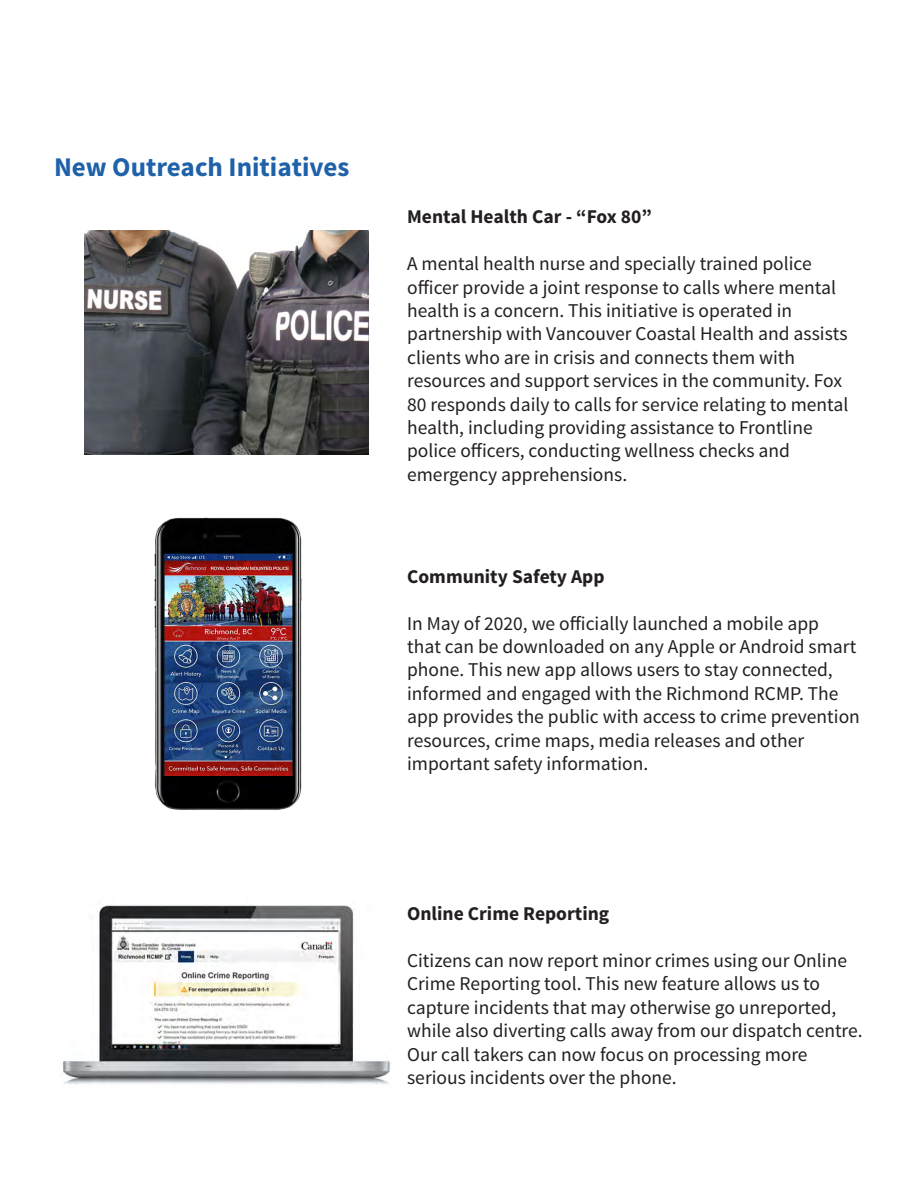
<style>
.page{position:relative;width:918px;height:1188px;background:#fff}
.page>*{position:absolute;margin:0;border:0;box-sizing:border-box;transform-origin:0 0}
.t1{font:700 27px "Source Sans Pro";color:#1f62a9}
.t2{font:19.5px/23.4px "Source Sans Pro";color:#231f20}
.t3{font:700 19.5px "Source Sans Pro";color:#231f20}
</style>
<div class="page">
<hr style="left:0;top:222px;width:1px;height:266px;background:#e6e9e8">
<hr style="left:0;top:864px;width:1px;height:284px;background:#e6e9e8">
<hr style="left:0;top:541px;width:1px;height:270px;background:#e6e9e8">
<img style="left:154px;top:517px;width:148px;height:293px">
<img style="left:62px;top:905px;width:328px;height:179px">
<img style="left:84px;top:231px;width:285px;height:224px">
<p class="t1" style="left:54px;top:150px;width:297px">New Outreach Initiatives</p>
<p class="t3" style="left:407px;top:204px;width:246px">Mental Health Car - “Fox 80”</p>
<p class="t2" style="left:407px;top:252px;width:443px">A mental health nurse and specially trained police officer provide a joint response to calls where mental health is a concern. This initiative is operated in partnership with Vancouver Coastal Health and assists clients who are in crisis and connects them with resources and support services in the community. Fox 80 responds daily to calls for service relating to mental health, including providing assistance to Frontline police officers, conducting wellness checks and emergency apprehensions.</p>
<p class="t3" style="left:407px;top:564px;width:199px">Community Safety App</p>
<p class="t2" style="left:407px;top:612px;width:454px">In May of 2020, we officially launched a mobile app<br>that can be downloaded on any Apple or Android smart phone. This new app allows users to stay connected, informed and engaged with the Richmond RCMP. The app provides the public with access to crime prevention resources, crime maps, media releases and other important safety information.</p>
<p class="t3" style="left:407px;top:901px;width:204px">Online Crime Reporting</p>
<p class="t2" style="left:407px;top:949px;width:457px">Citizens can now report minor crimes using our Online Crime Reporting tool. This new feature allows us to capture incidents that may otherwise go unreported, while also diverting calls away from our dispatch centre.<br>Our call takers can now focus on processing more serious incidents over the phone.</p>
</div>
